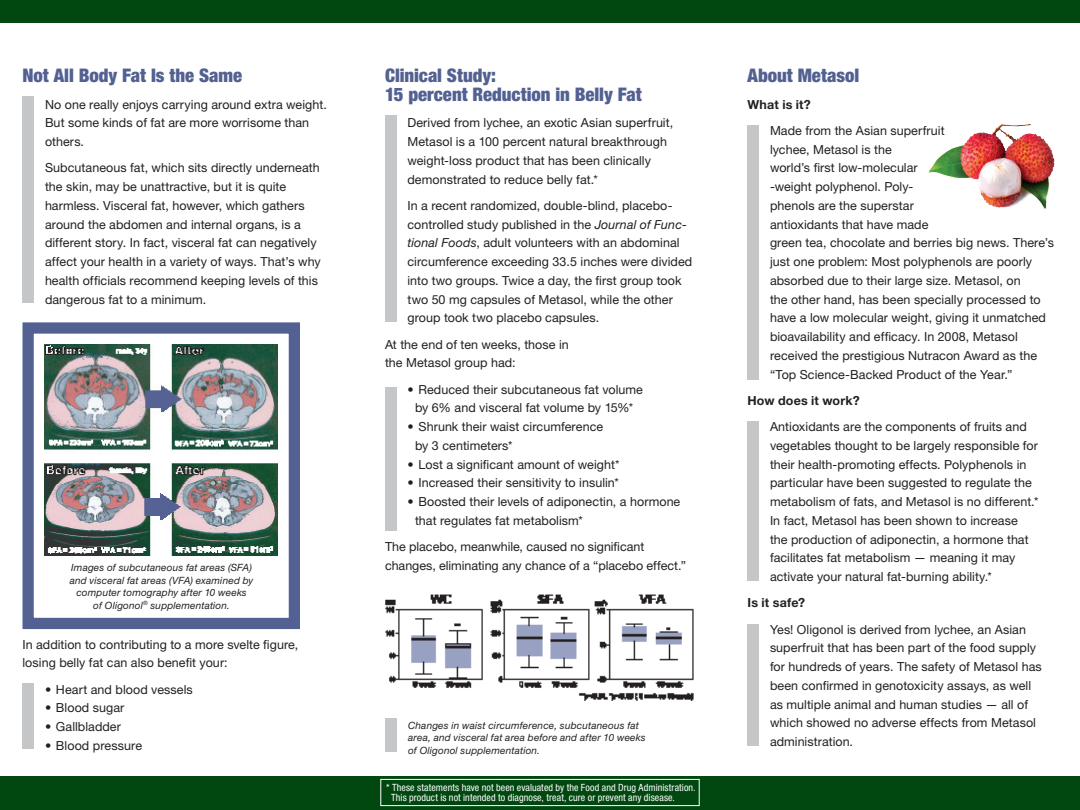
<style>
.page{position:relative;width:1080px;height:810px;background:#fff}
.page>*{position:absolute;margin:0;border:0;box-sizing:border-box;transform-origin:0 0}
.Heading{font:900 condensed 18.75px/18.8px "Helvetica Neue LT Std";color:#536192}
.Body{font:12.5px/18.8px "Helvetica Neue LT Std";letter-spacing:.005em;color:#231f20}
.Body-2{font:700 12.5px "Helvetica Neue LT Std";letter-spacing:.015em;color:#231f20}
.Body-3{font:italic 10px/12.5px "Helvetica Neue LT Std";letter-spacing:.015em;color:#231f20;text-align:center}
.t1{font:condensed 10px/10px "Helvetica Neue LT Std";letter-spacing:.01em;color:#fff}
.s1{font-style:italic}
</style>
<div class="page">
<img style="left:928px;top:124px;width:127px;height:85px">
<img style="left:45px;top:344px;width:233px;height:211px">
<div style="left:22px;top:322px;width:278px;height:307px;border:11px solid #536192"></div>
<img style="left:385px;top:594px;width:309px;height:107px">
<div style="left:0;top:776px;width:1080px;height:34px;background:#004710"></div>
<div style="left:0;top:0;width:1080px;height:22px;background:#004710"></div>
<div style="left:380px;top:779px;width:320px;height:27px;border:1px solid #fff"></div>
<div style="left:22px;top:96px;width:12px;height:207px;background:#c5c6c8"></div>
<div style="left:22px;top:683px;width:12px;height:66px;background:#c5c6c8"></div>
<div style="left:385px;top:115px;width:11px;height:207px;background:#c5c6c8"></div>
<div style="left:385px;top:387px;width:11px;height:143px;background:#c5c6c8"></div>
<div style="left:385px;top:719px;width:11px;height:33px;background:#c5c6c8"></div>
<div style="left:748px;top:126px;width:11px;height:254px;background:#c5c6c8"></div>
<div style="left:748px;top:421px;width:11px;height:160px;background:#c5c6c8"></div>
<div style="left:748px;top:624px;width:11px;height:122px;background:#c5c6c8"></div>
<p class="Heading" style="left:22px;top:66px;width:221px">Not All Body Fat Is the Same</p>
<p class="Body" style="left:45px;top:95px;width:283px">No one really enjoys carrying around extra weight.<br>But some kinds of fat are more worrisome than others.</p>
<p class="Body" style="left:45px;top:158px;width:277px">Subcutaneous fat, which sits directly underneath the skin, may be unattractive, but it is quite harmless. Visceral fat, however, which gathers around the abdomen and internal organs, is a different story. In fact, visceral fat can negatively affect your health in a variety of ways. That’s why health officials recommend keeping levels of this dangerous fat to a minimum.</p>
<p class="Body-3" style="left:70px;top:561px;width:185px">Images of subcutaneous fat areas (SFA) and visceral fat areas (VFA) examined by computer tomography after 10 weeks<br>of Oligonol<sup>®</sup> supplementation.</p>
<p class="Body" style="left:22px;top:635px;width:277px">In addition to contributing to a more svelte figure, losing belly fat can also benefit your:</p>
<p class="Body" style="left:45px;top:680px;width:149px">• Heart and blood vessels</p>
<p class="Body" style="left:45px;top:698px;width:81px">• Blood sugar</p>
<p class="Body" style="left:45px;top:717px;width:77px">• Gallbladder</p>
<p class="Body" style="left:45px;top:736px;width:99px">• Blood pressure</p>
<p class="Heading" style="left:385px;top:66px;width:258px">Clinical Study:<br>15 percent Reduction in Belly Fat</p>
<p class="Body" style="left:408px;top:113px;width:267px">Derived from lychee, an exotic Asian superfruit, Metasol is a 100 percent natural breakthrough weight-loss product that has been clinically demonstrated to reduce belly fat.*</p>
<p class="Body" style="left:408px;top:196px;width:286px">In a recent randomized, double-blind, placebo&shy;controlled study published in the <span class="s1">Journal of Func&shy;tional Foods</span>, adult volunteers with an abdominal circumference exceeding 33.5 inches were divided into two groups. Twice a day, the first group took two 50 mg capsules of Metasol, while the other group took two placebo capsules.</p>
<p class="Body" style="left:385px;top:335px;width:185px">At the end of ten weeks, those in the Metasol group had:</p>
<p class="Body" style="left:408px;top:380px;width:237px;text-align:center">• Reduced their subcutaneous fat volume by 6% and visceral fat volume by 15%*</p>
<p class="Body" style="left:415px;top:417px;width:190px;text-indent:-8px">• Shrunk their waist circumference by 3 centimeters*</p>
<p class="Body" style="left:408px;top:455px;width:214px">• Lost a significant amount of weight*</p>
<p class="Body" style="left:408px;top:473px;width:213px">• Increased their sensitivity to insulin*</p>
<p class="Body" style="left:415px;top:492px;width:267px;text-indent:-8px">• Boosted their levels of adiponectin, a hormone that regulates fat metabolism*</p>
<p class="Body" style="left:385px;top:537px;width:303px">The placebo, meanwhile, caused no significant changes, eliminating any chance of a “placebo effect.”</p>
<p class="Body-3" style="left:408px;top:719px;width:239px;text-align:left">Changes in waist circumference, subcutaneous fat area, and visceral fat area before and after 10 weeks of Oligonol supplementation.</p>
<p class="t1" style="left:391px;top:782px;width:306px;text-indent:-5px">* These statements have not been evaluated by the Food and Drug Administration.<br>This product is not intended to diagnose, treat, cure or prevent any disease.</p>
<p class="Heading" style="left:748px;top:66px;width:113px">About Metasol</p>
<p class="Body-2" style="left:748px;top:96px;width:65px">What is it?</p>
<p class="Body" style="left:770px;top:121px;width:286px">Made from the Asian superfruit<br>lychee, Metasol is the<br>world’s first low-molecular<br>-weight polyphenol. Poly-<br>phenols are the superstar<br>antioxidants that have made<br>green tea, chocolate and berries big news. There’s just one problem: Most polyphenols are poorly absorbed due to their large size. Metasol, on<br>the other hand, has been specially processed to have a low molecular weight, giving it unmatched bioavailability and efficacy. In 2008, Metasol received the prestigious Nutracon Award as the “Top Science-Backed Product of the Year.”</p>
<p class="Body-2" style="left:748px;top:393px;width:114px">How does it work?</p>
<p class="Body" style="left:770px;top:417px;width:270px">Antioxidants are the components of fruits and vegetables thought to be largely responsible for their health-promoting effects. Polyphenols in particular have been suggested to regulate the metabolism of fats, and Metasol is no different.* In fact, Metasol has been shown to increase the production of adiponectin, a hormone that facilitates fat metabolism — meaning it may activate your natural fat-burning ability.*</p>
<p class="Body-2" style="left:748px;top:595px;width:59px">Is it safe?</p>
<p class="Body" style="left:770px;top:620px;width:273px">Yes! Oligonol is derived from lychee, an Asian superfruit that has been part of the food supply for hundreds of years. The safety of Metasol has been confirmed in genotoxicity assays, as well as multiple animal and human studies — all of which showed no adverse effects from Metasol administration.</p>
</div>
